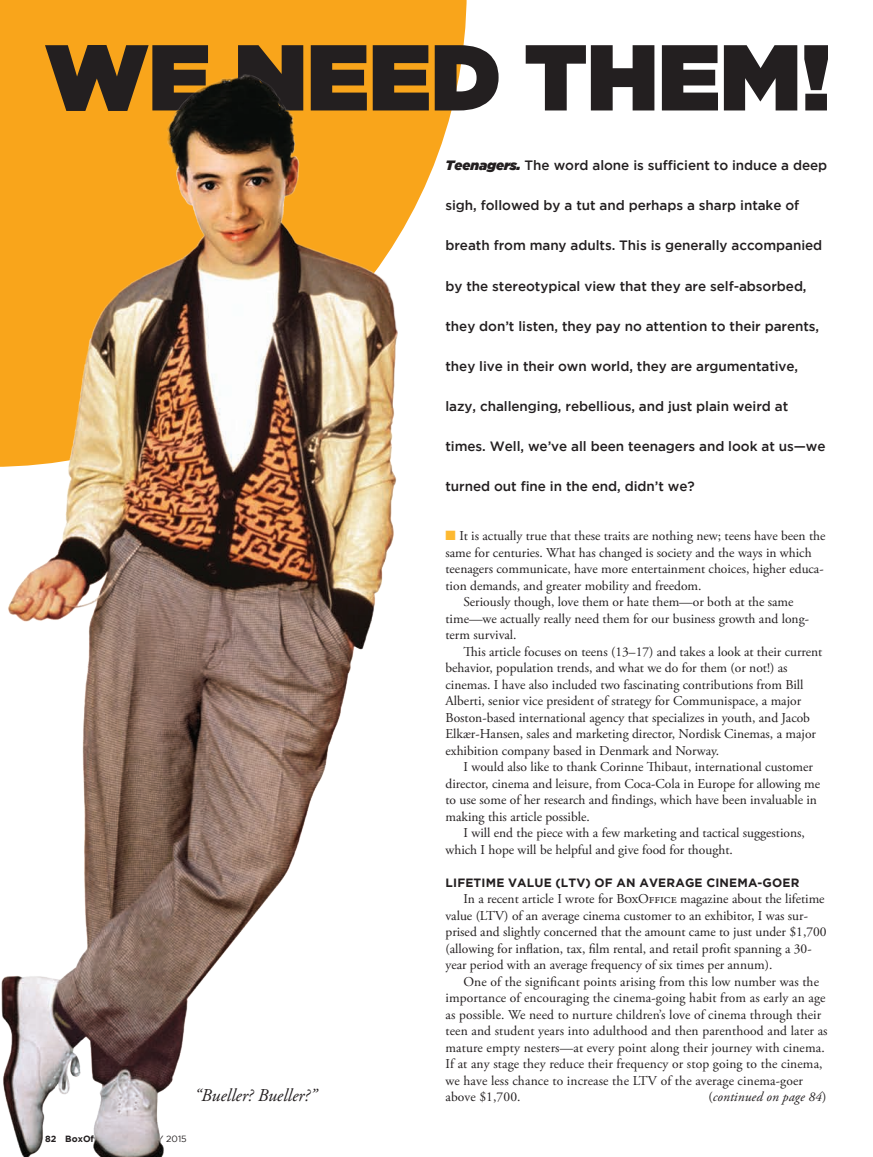
<style>
.page{position:relative;width:873px;height:1157px;background:#fff}
.page>*{position:absolute;margin:0;border:0;box-sizing:border-box;transform-origin:0 0}
.t1{font:italic 18px "Adobe Garamond Pro";color:#231f20}
.t2{font:13.5px/16.5px "Adobe Garamond Pro";color:#231f20}
.t3{font:500 13.5px "Gotham";letter-spacing:-.005em;color:#231f20}
.t4{font:italic 13.5px "Adobe Garamond Pro";letter-spacing:.01em;color:#231f20}
.t5{font:700 12px "Gotham";letter-spacing:.015em;color:#231f20}
.t6{font:700 9px "Gotham";color:#231f20}
.s1{font-weight:400}
.s2{font-family:"Gotham Ultra";font-weight:400;font-style:italic}
.s3{color:#fdb931}
.s4{font-style:normal}
</style>
<div class="page">
<svg style="left:0;top:0;width:467px;height:467px;fill:#f9a51b"></svg>
<svg style="left:804px;top:45px;width:24px;height:65px"></svg>
<svg style="left:526px;top:45px;width:271px;height:65px"></svg>
<svg style="left:238px;top:45px;width:261px;height:65px;background:#5a4831"></svg>
<svg style="left:45px;top:45px;width:163px;height:29px;background:#5b421e"></svg>
<img style="left:1px;top:74px;width:396px;height:1082px">
<h1 class="t1" style="left:194px;top:1084px;width:124px">“Bueller? Bueller?”</h1>
<p class="t6" style="left:45px;top:1133px;width:143px">82 BoxOffice<sup>®</sup> Pro <span class="s1">MAY 2015</span></p>
<p class="t3" style="left:446px;top:158px;width:383px"><span class="s2">Teenagers.</span> The word alone is sufficient to induce a deep</p>
<p class="t3" style="left:446px;top:198px;width:355px">sigh, followed by a tut and perhaps a sharp intake of</p>
<p class="t3" style="left:446px;top:238px;width:378px">breath from many adults. This is generally accompanied</p>
<p class="t3" style="left:446px;top:278px;width:363px">by the stereotypical view that they are self-absorbed,</p>
<p class="t3" style="left:446px;top:318px;width:375px">they don’t listen, they pay no attention to their parents,</p>
<p class="t3" style="left:446px;top:358px;width:354px">they live in their own world, they are argumentative,</p>
<p class="t3" style="left:446px;top:398px;width:344px">lazy, challenging, rebellious, and just plain weird at</p>
<p class="t3" style="left:446px;top:438px;width:382px">times. Well, we’ve all been teenagers and look at us—we</p>
<p class="t3" style="left:446px;top:478px;width:251px">turned out fine in the end, didn’t we?</p>
<p class="t2" style="left:446px;top:528px;width:381px"><span class="s3">■</span> It is actually true that these traits are nothing new; teens have been the</p>
<p class="t2" style="left:446px;top:544px;width:368px">same for centuries. What has changed is society and the ways in which</p>
<p class="t2" style="left:446px;top:561px;width:380px">teenagers communicate, have more entertainment choices, higher educa-</p>
<p class="t2" style="left:446px;top:577px;width:258px">tion demands, and greater mobility and freedom.</p>
<p class="t2" style="left:463px;top:594px;width:332px">Seriously though, love them or hate them—or both at the same</p>
<p class="t2" style="left:446px;top:610px;width:365px">time—we actually really need them for our business growth and long-</p>
<p class="t2" style="left:446px;top:627px;width:73px">term survival.</p>
<p class="t2" style="left:463px;top:643px;width:360px">This article focuses on teens (13–17) and takes a look at their current</p>
<p class="t2" style="left:446px;top:660px;width:344px">behavior, population trends, and what we do for them (or not!) as</p>
<p class="t2" style="left:446px;top:676px;width:360px">cinemas. I have also included two fascinating contributions from Bill</p>
<p class="t2" style="left:446px;top:693px;width:357px">Alberti, senior vice president of strategy for Communispace, a major</p>
<p class="t2" style="left:446px;top:709px;width:366px">Boston-based international agency that specializes in youth, and Jacob</p>
<p class="t2" style="left:446px;top:726px;width:372px">Elkær-Hansen, sales and marketing director, Nordisk Cinemas, a major</p>
<p class="t2" style="left:446px;top:742px;width:275px">exhibition company based in Denmark and Norway.</p>
<p class="t2" style="left:463px;top:759px;width:351px">I would also like to thank Corinne Thibaut, international customer</p>
<p class="t2" style="left:446px;top:775px;width:376px">director, cinema and leisure, from Coca-Cola in Europe for allowing me</p>
<p class="t2" style="left:446px;top:792px;width:373px">to use some of her research and findings, which have been invaluable in</p>
<p class="t2" style="left:446px;top:808px;width:146px">making this article possible.</p>
<p class="t2" style="left:463px;top:825px;width:343px">I will end the piece with a few marketing and tactical suggestions,</p>
<p class="t2" style="left:446px;top:841px;width:289px">which I hope will be helpful and give food for thought.</p>
<p class="t5" style="left:446px;top:875px;width:355px">LIFETIME VALUE (LTV) OF AN AVERAGE CINEMA-GOER</p>
<p class="t2" style="left:446px;top:891px;width:383px;text-indent:18px">In a recent article I wrote for BoxOffice magazine about the lifetime value (LTV) of an average cinema customer to an exhibitor, I was sur&shy;prised and slightly concerned that the amount came to just under $1,700 (allowing for inflation, tax, film rental, and retail profit spanning a 30- year period with an average frequency of six times per annum).</p>
<p class="t2" style="left:446px;top:973px;width:384px;text-indent:18px">One of the significant points arising from this low number was the importance of encouraging the cinema-going habit from as early an age as possible. We need to nurture children’s love of cinema through their teen and student years into adulthood and then parenthood and later as mature empty nesters—at every point along their journey with cinema.<br>If at any stage they reduce their frequency or stop going to the cinema, we have less chance to increase the LTV of the average cinema-goer above $1,700.</p>
<p class="t4" style="left:708px;top:1089px;width:120px"><span class="s4">(</span>continued on page 84<span class="s4">)</span></p>
</div>
